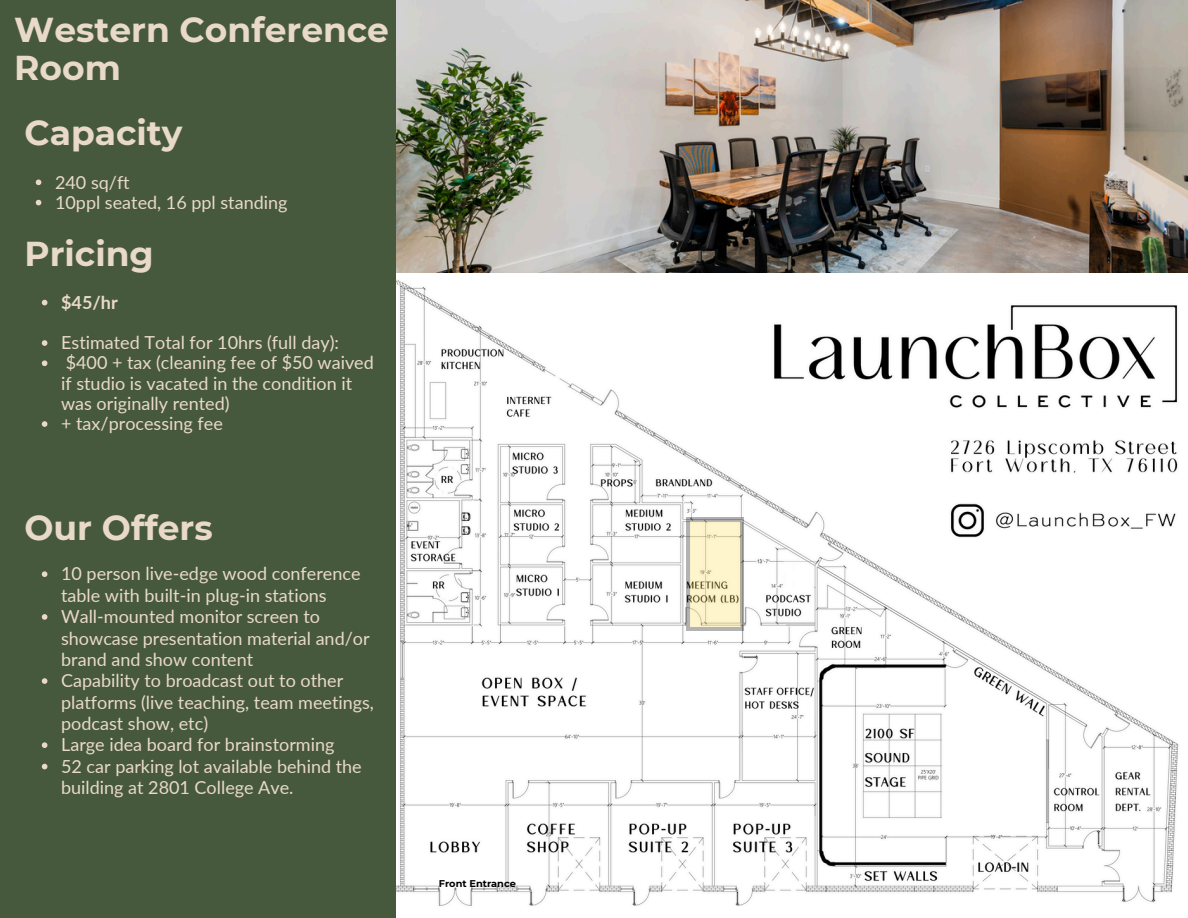
<style>
.page{position:relative;width:1188px;height:918px;background:#47593d}
.page>*{position:absolute;margin:0;border:0;box-sizing:border-box;transform-origin:0 0}
.t1{font:700 34.5px/38.2px "Montserrat";color:#e9d9ca}
.t2{font:18px/21.3px "Lato";color:#e9d9ca}
.t3{font:700 18px "Lato";color:#e9d9ca}
.t4{font:700 9.75px "Montserrat";color:#000}
</style>
<div class="page">
<img style="left:396px;top:0;width:792px;height:918px">
<svg style="left:687px;top:518px;width:57px;height:112px;background:#e6debc"></svg>
<svg style="left:36px;top:180px;width:5px;height:5px"></svg>
<svg style="left:36px;top:200px;width:5px;height:5px"></svg>
<svg style="left:42px;top:300px;width:5px;height:5px"></svg>
<svg style="left:42px;top:571px;width:5px;height:6px"></svg>
<svg style="left:42px;top:614px;width:5px;height:6px"></svg>
<svg style="left:42px;top:678px;width:5px;height:6px"></svg>
<svg style="left:42px;top:742px;width:5px;height:6px"></svg>
<svg style="left:42px;top:764px;width:5px;height:5px"></svg>
<svg style="left:42px;top:340px;width:5px;height:6px"></svg>
<svg style="left:42px;top:360px;width:5px;height:6px"></svg>
<svg style="left:42px;top:421px;width:5px;height:6px"></svg>
<p class="t1" style="left:14px;top:11px;width:376px">Western Conference<br>Room</p>
<h1 class="t1" style="left:24px;top:114px;width:160px">Capacity</h1>
<p class="t2" style="left:55px;top:171px;width:76px">240 sq/ft</p>
<h1 class="t2" style="left:55px;top:191px;width:234px">10ppl seated, 16 ppl standing</h1>
<p class="t1" style="left:24px;top:234px;width:131px">Pricing</p>
<p class="t3" style="left:61px;top:291px;width:58px">$45/hr</p>
<h1 class="t2" style="left:61px;top:332px;width:279px">Estimated Total for 10hrs (full day):</h1>
<p class="t2" style="left:61px;top:352px;width:314px;line-height:20.2px">$400 + tax (cleaning fee of $50 waived if studio is vacated in the condition it was originally rented)</p>
<p class="t2" style="left:61px;top:413px;width:163px">+ tax/processing fee</p>
<p class="t1" style="left:24px;top:508px;width:190px">Our Offers</p>
<h1 class="t2" style="left:61px;top:563px;width:301px">10 person live-edge wood conference table with built-in plug-in stations</h1>
<p class="t2" style="left:61px;top:606px;width:310px">Wall-mounted monitor screen to showcase presentation material and/or brand and show content</p>
<p class="t2" style="left:61px;top:670px;width:314px">Capability to broadcast out to other platforms (live teaching, team meetings, podcast show, etc)</p>
<p class="t2" style="left:61px;top:734px;width:275px">Large idea board for brainstorming</p>
<p class="t2" style="left:61px;top:755px;width:302px">52 car parking lot available behind the building at 2801 College Ave.</p>
<p class="t4" style="left:439px;top:877px;width:79px">Front Entrance</p>
</div>
